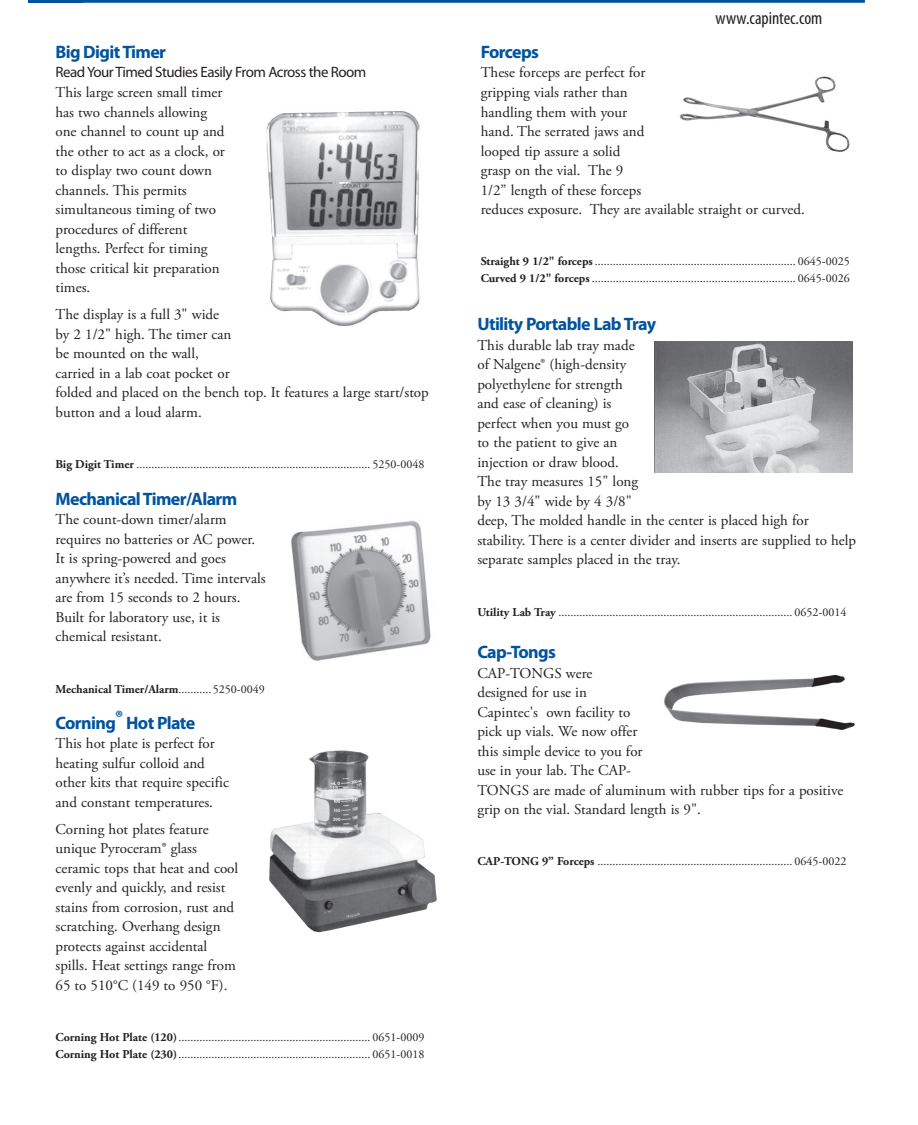
<style>
.page{position:relative;width:918px;height:1125px;background:#fff}
.page>*{position:absolute;margin:0;border:0;box-sizing:border-box;transform-origin:0 0}
.t1{font:700 18px "Myriad Pro";letter-spacing:-.035em;color:#01539e}
.t2{font:condensed 18px "Myriad Pro";color:#231f20}
.t3{font:15px/19.5px "Adobe Garamond Pro";color:#231f20}
.t4{font:15px "Myriad Pro";letter-spacing:-.035em;color:#231f20}
.t5{font:12px/16.5px "Adobe Garamond Pro";color:#231f20}
.t6{font:700 12px "Adobe Garamond Pro";color:#231f20}
.s1{font-weight:700}
.s2{font-weight:400}
</style>
<div class="page">
<hr style="left:28px;top:0;width:55px;height:3px;background:#01539e">
<hr style="left:74px;top:0;width:791px;height:3px;background:#01539e">
<img style="left:269px;top:750px;width:168px;height:183px">
<img style="left:291px;top:520px;width:140px;height:141px">
<img style="left:266px;top:111px;width:154px;height:215px">
<img style="left:654px;top:342px;width:199px;height:131px">
<img style="left:664px;top:674px;width:191px;height:56px">
<img style="left:679px;top:76px;width:171px;height:76px">
<p class="t1" style="left:56px;top:40px;width:112px">Big Digit Timer</p>
<p class="t4" style="left:56px;top:63px;width:312px">Read Your Timed Studies Easily From Across the Room</p>
<p class="t3" style="left:56px;top:83px;width:171px">This large screen small timer has two channels allowing one channel to count up and the other to act as a clock, or to display two count down channels. This permits simultaneous timing of two procedures of different lengths. Perfect for timing those critical kit preparation times.</p>
<p class="t3" style="left:56px;top:305px;width:375px">The display is a full 3" wide<br>by 2 1/2" high. The timer can<br>be mounted on the wall,<br>carried in a lab coat pocket or<br>folded and placed on the bench top. It features a large start/stop button and a loud alarm.</p>
<p class="t5" style="left:56px;top:456px;width:370px"><span class="s1">Big Digit Timer</span> .............................................................................. 5250-0048</p>
<p class="t1" style="left:56px;top:487px;width:183px">Mechanical Timer/Alarm</p>
<p class="t3" style="left:56px;top:510px;width:212px">The count-down timer/alarm requires no batteries or AC power.<br>It is spring-powered and goes anywhere it’s needed. Time intervals are from 15 seconds to 2 hours.<br>Built for laboratory use, it is chemical resistant.</p>
<p class="t6" style="left:56px;top:681px;width:211px">Mechanical Timer/Alarm<span class="s2">...........5250-0049</span></p>
<p class="t1" style="left:56px;top:710px;width:141px">Corning® Hot Plate</p>
<p class="t3" style="left:56px;top:734px;width:175px">This hot plate is perfect for heating sulfur colloid and other kits that require specific and constant temperatures.</p>
<p class="t3" style="left:56px;top:819px;width:184px">Corning hot plates feature unique Pyroceram® glass ceramic tops that heat and cool evenly and quickly, and resist stains from corrosion, rust and scratching. Overhang design protects against accidental spills. Heat settings range from<br>65 to 510°C (149 to 950 °F).</p>
<p class="t5" style="left:56px;top:1029px;width:370px"><span class="s1">Corning Hot Plate (120)</span>................................................................ 0651-0009<br><span class="s1">Corning Hot Plate (230)</span>................................................................ 0651-0018</p>
<p class="t2" style="left:716px;top:7px;width:108px">www.capintec.com</p>
<p class="t1" style="left:481px;top:40px;width:60px">Forceps</p>
<p class="t3" style="left:481px;top:63px;width:326px">These forceps are perfect for<br>gripping vials rather than<br>handling them with your<br>hand. The serrated jaws and<br>looped tip assure a solid<br>grasp on the vial. The 9<br>1/2” length of these forceps<br>reduces exposure. They are available straight or curved.</p>
<p class="t5" style="left:481px;top:253px;width:370px"><span class="s1">Straight 9 1/2" forceps</span> ................................................................... 0645-0025<br><span class="s1">Curved 9 1/2" forceps</span> .................................................................... 0645-0026</p>
<p class="t1" style="left:477px;top:312px;width:180px">Utility Portable Lab Tray</p>
<p class="t3" style="left:477px;top:336px;width:380px">This durable lab tray made<br>of Nalgene® (high-density<br>polyethylene for strength<br>and ease of cleaning) is<br>perfect when you must go<br>to the patient to give an<br>injection or draw blood.<br>The tray measures 15" long<br>by 13 3/4" wide by 4 3/8"<br>deep, The molded handle in the center is placed high for stability. There is a center divider and inserts are supplied to help separate samples placed in the tray.</p>
<p class="t5" style="left:477px;top:603px;width:370px"><span class="s1">Utility Lab Tray</span> .............................................................................. 0652-0014</p>
<p class="t1" style="left:477px;top:640px;width:80px">Cap-Tongs</p>
<p class="t3" style="left:477px;top:663px;width:368px">CAP-TONGS were<br>designed for use in<br>Capintec's own facility to<br>pick up vials. We now offer<br>this simple device to you for<br>use in your lab. The CAP-<br>TONGS are made of aluminum with rubber tips for a positive grip on the vial. Standard length is 9".</p>
<p class="t5" style="left:477px;top:853px;width:370px"><span class="s1">CAP-TONG 9” Forceps</span> ................................................................. 0645-0022</p>
</div>
